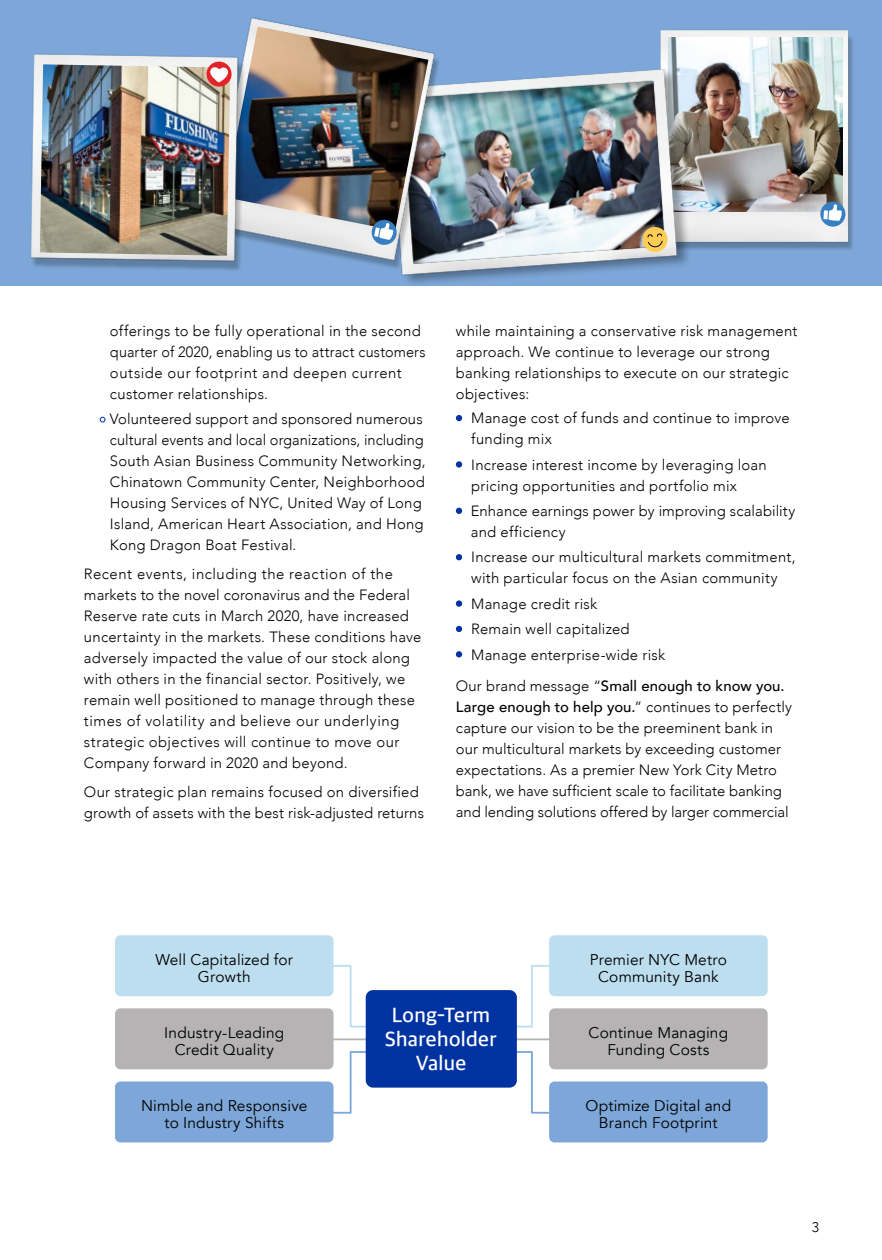
<style>
.page{position:relative;width:882px;height:1260px;background:#fff}
.page>*{position:absolute;margin:0;border:0;box-sizing:border-box;transform-origin:0 0}
.t1{font:600 21px/23.6px "Apple SD Gothic Neo";letter-spacing:.015em;color:#fff;text-align:center}
.t2{font:15.4px/17.3px "Avenir";letter-spacing:.01em;color:#000;text-align:center}
.t3{font:300 14.88px/21px "Avenir";letter-spacing:.015em;color:#000}
.t4{font:300 14px "Avenir";color:#000}
.s1{font-weight:500}
</style>
<div class="page">
<div style="left:0;top:0;width:882px;height:286px;background:#7da7d8"></div>
<svg style="left:100px;top:417px;width:5px;height:5px"></svg>
<svg style="left:456px;top:415px;width:6px;height:6px"></svg>
<div style="left:456px;top:461px;width:6px;height:7px;background:#0033a1;border-radius:50%"></div>
<svg style="left:456px;top:508px;width:6px;height:6px"></svg>
<svg style="left:456px;top:554px;width:6px;height:6px"></svg>
<div style="left:456px;top:600px;width:6px;height:7px;background:#0033a1;border-radius:50%"></div>
<svg style="left:456px;top:626px;width:6px;height:6px"></svg>
<svg style="left:456px;top:651px;width:6px;height:6px"></svg>
<svg style="left:334px;top:965px;width:34px;height:63px"></svg>
<svg style="left:332px;top:1050px;width:36px;height:64px"></svg>
<svg style="left:514px;top:965px;width:37px;height:63px"></svg>
<svg style="left:516px;top:1051px;width:35px;height:63px"></svg>
<hr style="left:328px;top:1038px;width:222px;height:2px;background:#b5b3b3">
<div style="left:115px;top:935px;width:219px;height:61px;background:#bcdeef;border-radius:5px"></div>
<div style="left:549px;top:935px;width:219px;height:61px;background:#bcdeef;border-radius:5px"></div>
<div style="left:115px;top:1008px;width:219px;height:61px;background:#b5b3b3;border-radius:5px"></div>
<div style="left:549px;top:1008px;width:219px;height:61px;background:#b5b3b3;border-radius:5px"></div>
<div style="left:115px;top:1082px;width:219px;height:60px;background:#7da7d8;border-radius:5px"></div>
<div style="left:549px;top:1082px;width:219px;height:60px;background:#7da7d8;border-radius:5px"></div>
<div style="left:366px;top:990px;width:151px;height:98px;background:#0033a1;border-radius:7px"></div>
<img style="left:660px;top:30px;width:193px;height:220px">
<img style="left:669px;top:38px;width:173px;height:174px">
<svg style="left:820px;top:201px;width:26px;height:26px"></svg>
<div style="left:823px;top:210px;width:5px;height:9px;background:#fff"></div>
<svg style="left:829px;top:204px;width:13px;height:17px"></svg>
<img style="left:408px;top:56px;width:288px;height:228px">
<svg style="left:642px;top:226px;width:26px;height:27px"></svg>
<img style="left:249px;top:17px;width:199px;height:264px">
<img style="left:245px;top:27px;width:183px;height:203px">
<svg style="left:371px;top:219px;width:27px;height:27px"></svg>
<img style="left:31px;top:44px;width:218px;height:226px">
<img style="left:40px;top:64px;width:190px;height:192px">
<svg style="left:206px;top:61px;width:26px;height:26px"></svg>
<svg style="left:210px;top:67px;width:19px;height:15px"></svg>
<p class="t3" style="left:110px;top:320px;width:317px">offerings to be fully operational in the second quarter of 2020, enabling us to attract customers outside our footprint and deepen current customer relationships.</p>
<p class="t3" style="left:110px;top:409px;width:317px">Volunteered support and sponsored numerous cultural events and local organizations, including South Asian Business Community Networking, Chinatown Community Center, Neighborhood Housing Services of NYC, United Way of Long Island, American Heart Association, and Hong Kong Dragon Boat Festival.</p>
<p class="t3" style="left:84px;top:563px;width:339px">Recent events, including the reaction of the markets to the novel coronavirus and the Federal Reserve rate cuts in March 2020, have increased uncertainty in the markets. These conditions have adversely impacted the value of our stock along with others in the financial sector. Positively, we remain well positioned to manage through these times of volatility and believe our underlying strategic objectives will continue to move our Company forward in 2020 and beyond.</p>
<p class="t3" style="left:84px;top:781px;width:342px">Our strategic plan remains focused on diversified growth of assets with the best risk-adjusted returns</p>
<p class="t3" style="left:456px;top:320px;width:343px">while maintaining a conservative risk management approach. We continue to leverage our strong banking relationships to execute on our strategic objectives:</p>
<p class="t3" style="left:471px;top:408px;width:320px">Manage cost of funds and continue to improve funding mix</p>
<p class="t3" style="left:471px;top:454px;width:297px">Increase interest income by leveraging loan pricing opportunities and portfolio mix</p>
<p class="t3" style="left:471px;top:500px;width:326px">Enhance earnings power by improving scalability and efficiency</p>
<p class="t3" style="left:471px;top:547px;width:326px">Increase our multicultural markets commitment, with particular focus on the Asian community</p>
<p class="t3" style="left:471px;top:591px;width:196px;line-height:25.4px">Manage credit risk<br>Remain well capitalized<br>Manage enterprise-wide risk</p>
<p class="t3" style="left:456px;top:675px;width:338px">Our brand message “<span class="s1">Small enough to know you.<br>Large enough to help you.</span>” continues to perfectly capture our vision to be the preeminent bank in our multicultural markets by exceeding customer expectations. As a premier New York City Metro bank, we have sufficient scale to facilitate banking and lending solutions offered by larger commercial</p>
<p class="t2" style="left:155px;top:951px;width:139px">Well Capitalized for<br>Growth</p>
<p class="t2" style="left:590px;top:951px;width:139px">Premier NYC Metro<br>Community Bank</p>
<h1 class="t1" style="left:385px;top:1005px;width:113px">Long-Term<br>Shareholder<br>Value</h1>
<p class="t2" style="left:164px;top:1024px;width:121px">Industry-Leading<br>Credit Quality</p>
<p class="t2" style="left:589px;top:1024px;width:141px">Continue Managing<br>Funding Costs</p>
<p class="t2" style="left:141px;top:1097px;width:168px">Nimble and Responsive to Industry Shifts</p>
<p class="t2" style="left:586px;top:1097px;width:147px">Optimize Digital and<br>Branch Footprint</p>
<p class="t4" style="left:812px;top:1219px;width:9px">3</p>
</div>
